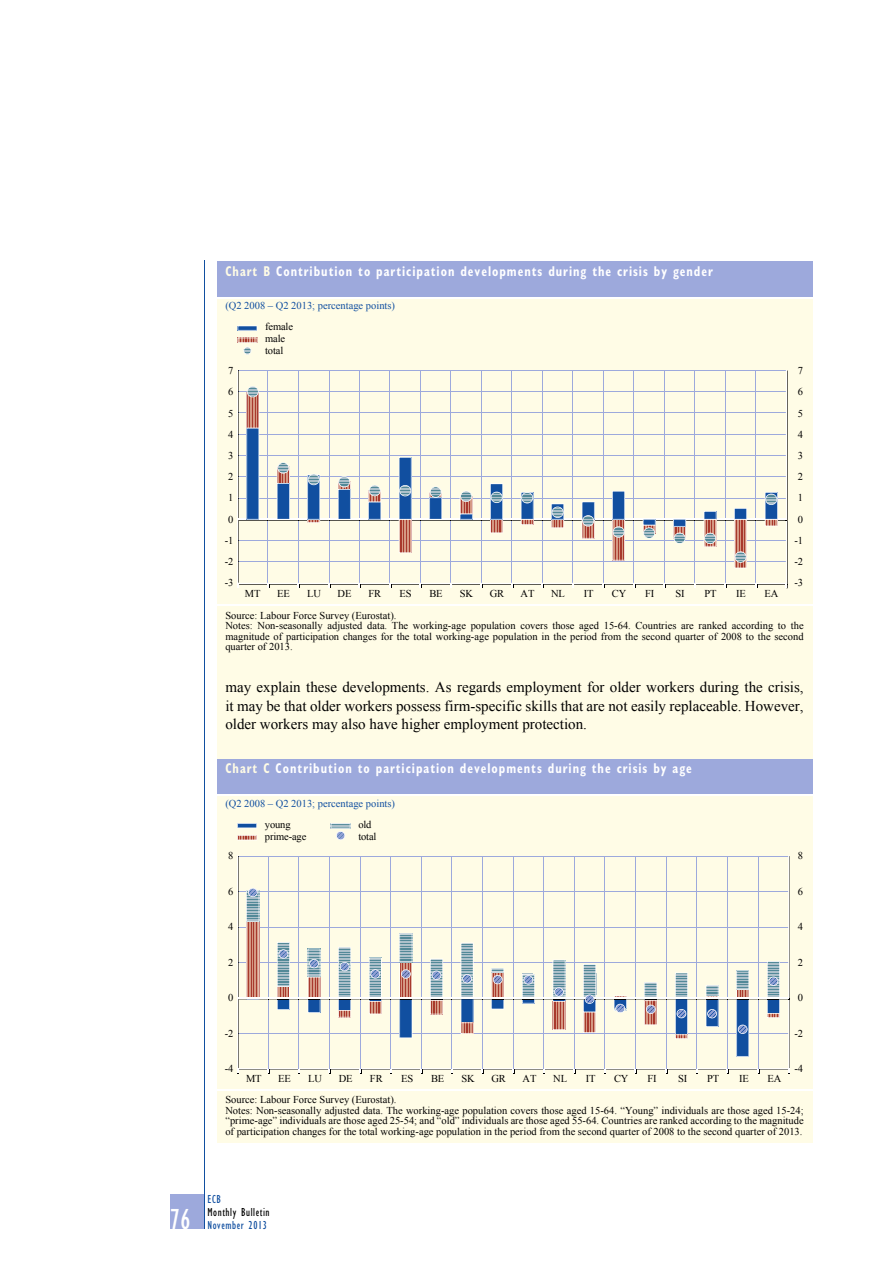
<style>
.page{position:relative;width:893px;height:1263px;background:#fff}
.page>*{position:absolute;margin:0;border:0;box-sizing:border-box;transform-origin:0 0}
.t1{font:condensed 30px "Gill Sans Myriad";color:#fff;scale:.95 1}
.t2{font:15px/18.8px "Times New Roman WGL";color:#000;text-align:justify}
.t3{font:700 condensed 14.25px "Gill Sans Myriad";letter-spacing:.08em;color:#fff;scale:.85 1}
.t4{font:condensed 12px "Gill Sans Myriad";letter-spacing:.05em;color:#114fa0;scale:.95 1}
.t5{font:condensed 12px "Gill Sans Myriad";letter-spacing:.05em;color:#000;scale:.95 1}
.t6{font:10.5px/10.5px "Times New Roman WGL";color:#000}
.t7{font:10.5px "Times New Roman WGL";color:#114fa0}
.s1{color:#fffce6}
</style>
<div class="page">
<div style="left:170px;top:1195px;width:34px;height:34px;background:#9da9dc"></div>
<hr style="left:204px;top:261px;width:1px;height:968px;background:#114fa0">
<div style="left:217px;top:261px;width:595px;height:874px;background:#fffce6"></div>
<div style="left:217px;top:261px;width:595px;height:37px;background:#9da9dc"></div>
<hr style="left:217px;top:297px;width:595px;height:1px;background:#fff">
<hr style="left:217px;top:604px;width:595px;height:2px;background:#fff">
<svg style="left:237px;top:370px;width:550px;height:16px"></svg>
<svg style="left:237px;top:386px;width:551px;height:202px"></svg>
<svg style="left:237px;top:325px;width:20px;height:6px"></svg>
<svg style="left:237px;top:338px;width:20px;height:17px"></svg>
<div style="left:217px;top:759px;width:595px;height:384px;background:#fffce6"></div>
<div style="left:217px;top:759px;width:595px;height:36px;background:#9da9dc"></div>
<hr style="left:217px;top:795px;width:595px;height:1px;background:#fff">
<hr style="left:217px;top:1089px;width:595px;height:1px;background:#fff">
<svg style="left:237px;top:855px;width:552px;height:214px"></svg>
<hr style="left:758px;top:856px;width:1px;height:213px;background:#9da9dc">
<hr style="left:727px;top:856px;width:1px;height:213px;background:#9da9dc">
<hr style="left:696px;top:856px;width:1px;height:213px;background:#9da9dc">
<hr style="left:666px;top:856px;width:1px;height:213px;background:#9da9dc">
<hr style="left:635px;top:856px;width:1px;height:213px;background:#9da9dc">
<hr style="left:605px;top:856px;width:1px;height:213px;background:#9da9dc">
<hr style="left:574px;top:856px;width:1px;height:213px;background:#9da9dc">
<hr style="left:543px;top:856px;width:1px;height:213px;background:#9da9dc">
<hr style="left:513px;top:856px;width:1px;height:213px;background:#9da9dc">
<hr style="left:482px;top:856px;width:1px;height:213px;background:#9da9dc">
<hr style="left:452px;top:856px;width:1px;height:213px;background:#9da9dc">
<hr style="left:421px;top:856px;width:1px;height:213px;background:#9da9dc">
<hr style="left:390px;top:856px;width:1px;height:213px;background:#9da9dc">
<hr style="left:360px;top:856px;width:1px;height:213px;background:#9da9dc">
<hr style="left:329px;top:856px;width:1px;height:213px;background:#9da9dc">
<hr style="left:298px;top:856px;width:1px;height:213px;background:#9da9dc">
<hr style="left:268px;top:856px;width:1px;height:213px;background:#9da9dc">
<svg style="left:237px;top:835px;width:20px;height:5px"></svg>
<svg style="left:237px;top:823px;width:20px;height:5px"></svg>
<svg style="left:238px;top:888px;width:552px;height:169px"></svg>
<svg style="left:331px;top:823px;width:19px;height:17px"></svg>
<h3 class="t3" style="left:225px;top:262px;width:575px"><span class="s1">Chart b</span> Contribution to participation developments during the crisis by gender</h3>
<p class="t7" style="left:225px;top:298px;width:171px">(Q2 2008 – Q2 2013; percentage points)</p>
<p class="t6" style="left:265px;top:320px;width:29px;line-height:12px">female male total</p>
<p class="t6" style="left:228px;top:365px;width:7px">7</p>
<p class="t6" style="left:798px;top:365px;width:7px">7</p>
<p class="t6" style="left:228px;top:386px;width:7px">6</p>
<p class="t6" style="left:798px;top:386px;width:7px">6</p>
<p class="t6" style="left:228px;top:408px;width:7px">5</p>
<p class="t6" style="left:798px;top:408px;width:7px">5</p>
<p class="t6" style="left:228px;top:429px;width:7px">4</p>
<p class="t6" style="left:798px;top:429px;width:7px">4</p>
<p class="t6" style="left:228px;top:450px;width:7px">3</p>
<p class="t6" style="left:798px;top:450px;width:7px">3</p>
<p class="t6" style="left:228px;top:471px;width:7px">2</p>
<p class="t6" style="left:798px;top:471px;width:7px">2</p>
<p class="t6" style="left:228px;top:492px;width:7px">1</p>
<p class="t6" style="left:798px;top:492px;width:7px">1</p>
<p class="t6" style="left:228px;top:514px;width:7px">0</p>
<p class="t6" style="left:798px;top:514px;width:7px">0</p>
<p class="t6" style="left:225px;top:535px;width:10px">-1</p>
<p class="t6" style="left:794px;top:535px;width:10px">-1</p>
<p class="t6" style="left:225px;top:556px;width:10px">-2</p>
<p class="t6" style="left:794px;top:556px;width:10px">-2</p>
<p class="t6" style="left:225px;top:577px;width:10px">-3</p>
<p class="t6" style="left:794px;top:577px;width:10px">-3</p>
<p class="t6" style="left:245px;top:588px;width:17px">MT</p>
<p class="t6" style="left:277px;top:588px;width:14px">EE</p>
<p class="t6" style="left:307px;top:588px;width:15px">LU</p>
<p class="t6" style="left:338px;top:588px;width:15px">DE</p>
<p class="t6" style="left:369px;top:588px;width:14px">FR</p>
<p class="t6" style="left:400px;top:588px;width:14px">ES</p>
<p class="t6" style="left:429px;top:588px;width:15px">BE</p>
<p class="t6" style="left:460px;top:588px;width:15px">SK</p>
<p class="t6" style="left:490px;top:588px;width:16px">GR</p>
<p class="t6" style="left:521px;top:588px;width:15px">AT</p>
<p class="t6" style="left:551px;top:588px;width:15px">NL</p>
<p class="t6" style="left:584px;top:588px;width:11px">IT</p>
<p class="t6" style="left:612px;top:588px;width:16px">CY</p>
<p class="t6" style="left:645px;top:588px;width:11px">FI</p>
<p class="t6" style="left:675px;top:588px;width:11px">SI</p>
<p class="t6" style="left:704px;top:588px;width:14px">PT</p>
<p class="t6" style="left:736px;top:588px;width:11px">IE</p>
<p class="t6" style="left:765px;top:588px;width:15px">EA</p>
<p class="t6" style="left:225px;top:610px;width:580px">Source: Labour Force Survey (Eurostat).<br>Notes: Non-seasonally adjusted data. The working-age population covers those aged 15-64. Countries are ranked according to the magnitude of participation changes for the total working-age population in the period from the second quarter of 2008 to the second quarter of 2013.</p>
<p class="t2" style="left:225px;top:677px;width:580px">may explain these developments. As regards employment for older workers during the crisis, it may be that older workers possess firm-specific skills that are not easily replaceable. However, older workers may also have higher employment protection.</p>
<h3 class="t3" style="left:225px;top:760px;width:550px"><span class="s1">Chart C</span> Contribution to participation developments during the crisis by age</h3>
<p class="t7" style="left:225px;top:796px;width:171px">(Q2 2008 – Q2 2013; percentage points)</p>
<p class="t6" style="left:265px;top:818px;width:43px;line-height:12.1px">young prime-age</p>
<p class="t6" style="left:358px;top:818px;width:20px;line-height:12px">old total</p>
<p class="t6" style="left:228px;top:850px;width:7px">8</p>
<p class="t6" style="left:798px;top:850px;width:7px">8</p>
<p class="t6" style="left:228px;top:886px;width:7px">6</p>
<p class="t6" style="left:798px;top:886px;width:7px">6</p>
<p class="t6" style="left:228px;top:921px;width:7px">4</p>
<p class="t6" style="left:798px;top:921px;width:7px">4</p>
<p class="t6" style="left:228px;top:957px;width:7px">2</p>
<p class="t6" style="left:798px;top:957px;width:7px">2</p>
<p class="t6" style="left:228px;top:992px;width:7px">0</p>
<p class="t6" style="left:798px;top:992px;width:7px">0</p>
<p class="t6" style="left:225px;top:1028px;width:10px">-2</p>
<p class="t6" style="left:794px;top:1028px;width:10px">-2</p>
<p class="t6" style="left:225px;top:1063px;width:10px">-4</p>
<p class="t6" style="left:794px;top:1063px;width:10px">-4</p>
<p class="t6" style="left:246px;top:1073px;width:17px">MT</p>
<p class="t6" style="left:278px;top:1073px;width:14px">EE</p>
<p class="t6" style="left:308px;top:1073px;width:15px">LU</p>
<p class="t6" style="left:339px;top:1073px;width:15px">DE</p>
<p class="t6" style="left:370px;top:1073px;width:14px">FR</p>
<p class="t6" style="left:401px;top:1073px;width:14px">ES</p>
<p class="t6" style="left:431px;top:1073px;width:15px">BE</p>
<p class="t6" style="left:461px;top:1073px;width:15px">SK</p>
<p class="t6" style="left:491px;top:1073px;width:16px">GR</p>
<p class="t6" style="left:523px;top:1073px;width:15px">AT</p>
<p class="t6" style="left:553px;top:1073px;width:15px">NL</p>
<p class="t6" style="left:586px;top:1073px;width:11px">IT</p>
<p class="t6" style="left:614px;top:1073px;width:16px">CY</p>
<p class="t6" style="left:647px;top:1073px;width:11px">FI</p>
<p class="t6" style="left:678px;top:1073px;width:11px">SI</p>
<p class="t6" style="left:707px;top:1073px;width:14px">PT</p>
<p class="t6" style="left:739px;top:1073px;width:11px">IE</p>
<p class="t6" style="left:767px;top:1073px;width:15px">EA</p>
<p class="t6" style="left:225px;top:1094px;width:580px">Source: Labour Force Survey (Eurostat).<br>Notes: Non-seasonally adjusted data. The working-age population covers those aged 15-64. “Young” individuals are those aged 15-24; “prime-age” individuals are those aged 25-54; and “old” individuals are those aged 55-64. Countries are ranked according to the magnitude of participation changes for the total working-age population in the period from the second quarter of 2008 to the second quarter of 2013.</p>
<h1 class="t1" style="left:170px;top:1201px;width:23px">76</h1>
<p class="t4" style="left:207px;top:1191px;width:16px">ECB</p>
<p class="t5" style="left:207px;top:1205px;width:67px">Monthly Bulletin</p>
<p class="t4" style="left:207px;top:1218px;width:64px">November 2013</p>
</div>
